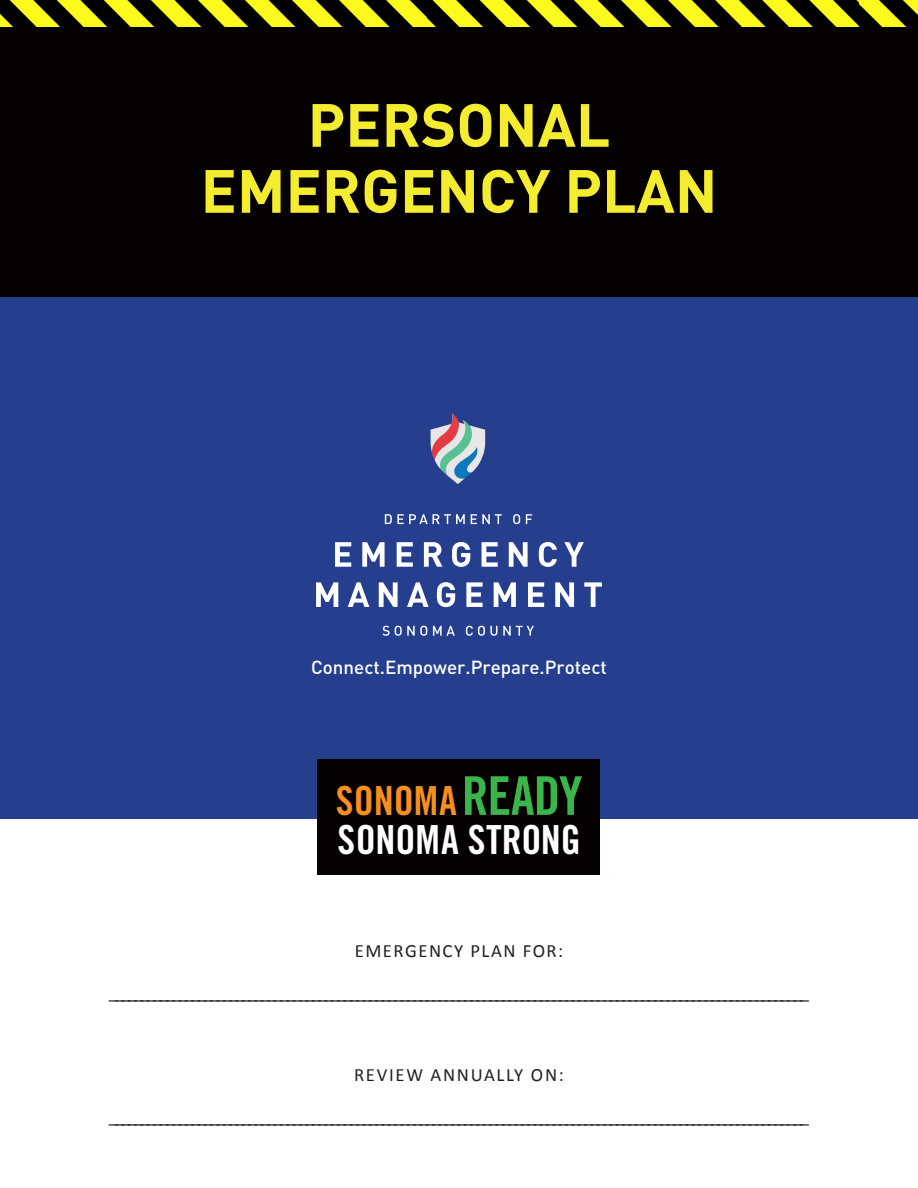
<style>
.page{position:relative;width:918px;height:1188px;background:#fff}
.page>*{position:absolute;margin:0;border:0;box-sizing:border-box;transform-origin:0 0}
.t1{font:700 60px/66px "DIN";color:#f4ed2f;text-align:center}
.t2{font:40.05px/39.5px "Trade Gothic Bold Cond Twenty";color:#fff}
.t3{font:18.75px/41.2px "Calibri";letter-spacing:.08em;color:#231f20;text-align:center}
.t4{font:500 18.75px "DIN";color:#fff}
.s1{color:#f68f1e}
.s2{font-size:53.4px;color:#3ab54a}
</style>
<div class="page">
<div style="left:0;top:207px;width:918px;height:612px;background:#253f8e"></div>
<img style="left:430px;top:413px;width:55px;height:71px">
<div style="left:0;top:27px;width:918px;height:270px;background:#060101"></div>
<img style="left:0;top:0;width:427px;height:27px">
<img style="left:427px;top:0;width:491px;height:27px">
<svg style="left:383px;top:626px;width:151px;height:10px"></svg>
<svg style="left:316px;top:582px;width:286px;height:25px"></svg>
<svg style="left:335px;top:542px;width:249px;height:25px"></svg>
<svg style="left:385px;top:514px;width:147px;height:10px"></svg>
<div style="left:318px;top:759px;width:282px;height:115px;background:#060101"></div>
<h1 class="t1" style="left:201px;top:90px;width:518px">PERSONAL<br>EMERGENCY PLAN</h1>
<p class="t4" style="left:311px;top:656px;width:297px">Connect.Empower.Prepare.Protect</p>
<h2 class="t2" style="left:336px;top:780px;width:248px"><span class="s1">SONOMA</span><span class="s2">READY<br></span>SONOMA STRONG</h2>
<p class="t3" style="left:109px;top:929px;width:702px">EMERGENCY PLAN FOR: ______________________________________________________________________________________________________________</p>
<p class="t3" style="left:109px;top:1053px;width:702px">REVIEW ANNUALLY ON: ______________________________________________________________________________________________________________</p>
</div>
